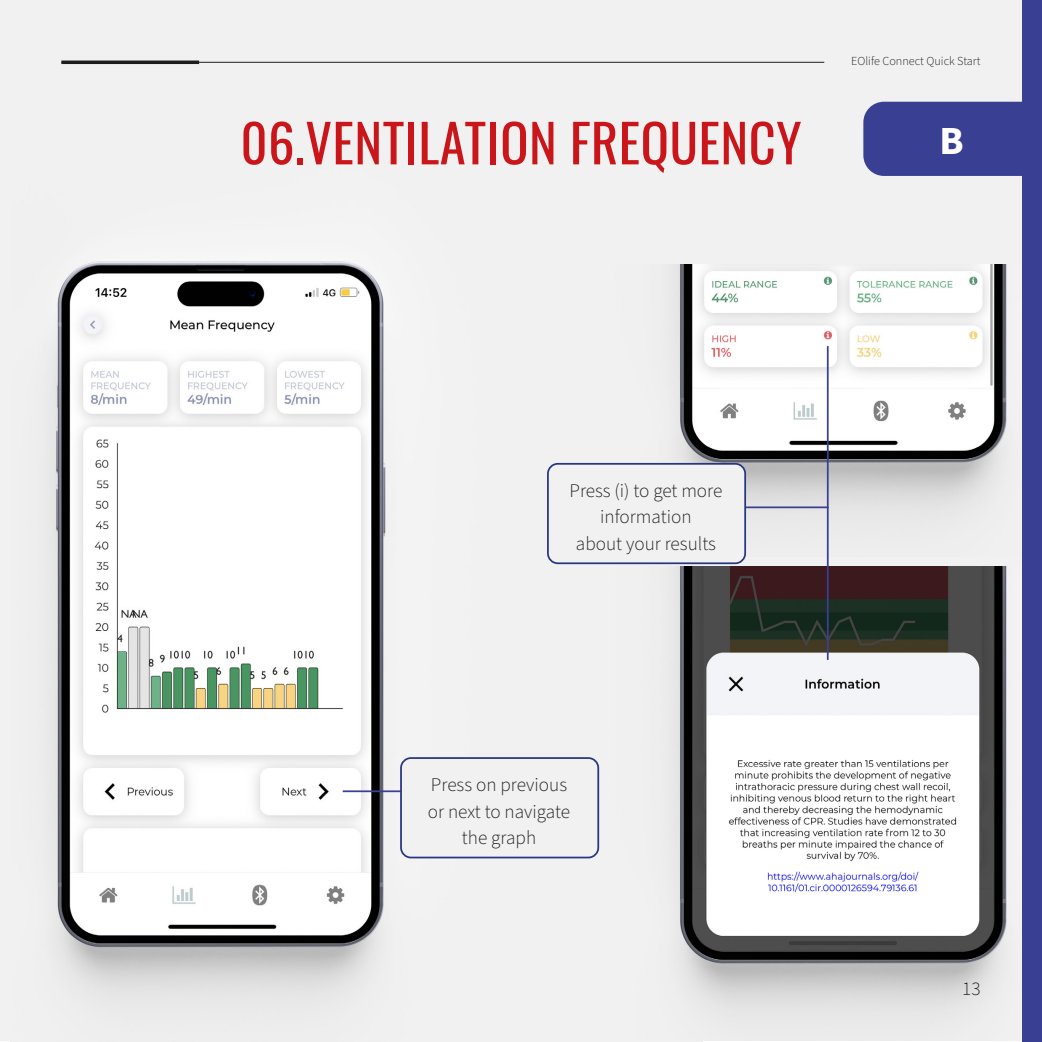
<style>
.page{position:relative;width:1042px;height:1042px;background:#fff}
.page>*{position:absolute;margin:0;border:0;box-sizing:border-box;transform-origin:0 0}
.t1{font:52.5px "Oswald";letter-spacing:.01em;color:#ca161b}
.t2{font:700 39.9px "Source Sans Pro";color:#fff}
.t3{font:300 19.25px/26.2px "Source Sans Pro";color:#1d1e1e;text-align:center}
.t4{font:300 12.25px "Source Sans Pro";color:#1d1e1e}
</style>
<div class="page">
<div style="left:1px;top:1px;width:1041px;height:1040px;background:#f1f1f2"></div>
<img style="left:50px;top:261px;width:653px;height:741px">
<hr style="left:343px;top:790px;width:58px;height:2px;background:#394093">
<img style="left:615px;top:265px;width:392px;height:291px">
<img style="left:615px;top:567px;width:392px;height:452px">
<div style="left:401px;top:758px;width:197px;height:99px;background:#f1f1f2;border-radius:10px"></div>
<div style="left:400px;top:757px;width:199px;height:101px;border:2px solid #283583;border-radius:10px"></div>
<hr style="left:827px;top:346px;width:1px;height:314px;background:#394093">
<div style="left:548px;top:464px;width:197px;height:99px;background:#f1f1f2;border-radius:10px"></div>
<div style="left:547px;top:463px;width:199px;height:101px;border:2px solid #283583;border-radius:10px"></div>
<hr style="left:746px;top:506px;width:82px;height:2px;background:#394093">
<div style="left:863px;top:102px;width:179px;height:74px;background:#394093;border-radius:21px"></div>
<hr style="left:61px;top:62px;width:763px;height:1px;background:#1d1e1e">
<hr style="left:61px;top:61px;width:138px;height:3px;background:#1d1e1e">
<div style="left:1022px;top:0;width:20px;height:1042px;background:#394093"></div>
<h1 class="t1" style="left:240px;top:96px;width:562px">06.VENTILATION FREQUENCY</h1>
<p class="t4" style="left:851px;top:53px;width:131px">EOlife Connect Quick Start</p>
<h2 class="t2" style="left:939px;top:114px;width:26px">B</h2>
<p class="t3" style="left:569px;top:478px;width:154px">Press (i) to get more information<br>about your results</p>
<p class="t3" style="left:428px;top:772px;width:144px">Press on previous or next to navigate the graph</p>
<p class="t3" style="left:962px;top:976px;width:20px">13</p>
</div>
